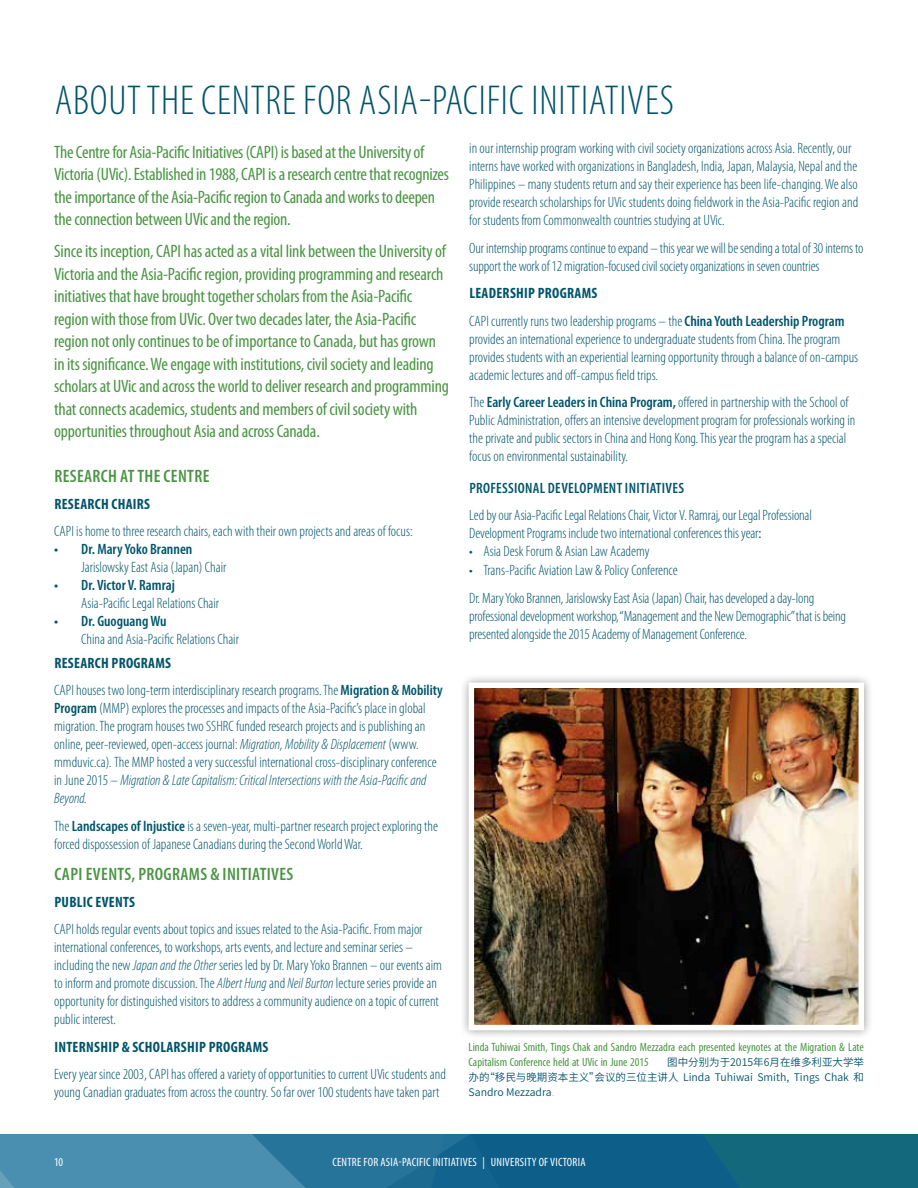
<style>
.page{position:relative;width:918px;height:1188px;background:#fff}
.page>*{position:absolute;margin:0;border:0;box-sizing:border-box;transform-origin:0 0}
.t1{font:300 condensed 42px "Myriad Pro";letter-spacing:.02em;color:#01546b}
.t2{font:condensed 18px/22.5px "Myriad Pro";letter-spacing:-.01em;color:#4a9543}
.t3{font:600 condensed 18px "Myriad Pro";letter-spacing:.02em;color:#4a9543}
.t4{font:300 condensed 15px/18px "Myriad Pro";color:#01546b}
.t5{font:600 condensed 15px "Myriad Pro";letter-spacing:.005em;color:#01546b}
.t6{font:700 condensed 15px "Myriad Pro";letter-spacing:.02em;color:#01546b}
.t7{font:condensed 12px/15px "Myriad Pro";color:#4a9543}
.t8{font:condensed 12px "Myriad Pro";letter-spacing:.02em;color:#fff}
.t9{font:10.5px/15px "Source Han Sans CN";color:#01546b;text-align:justify}
.s1{font-weight:700}
.s2{font-weight:600}
.s3{font-style:italic}
.s4{font-style:inherit}
.s5{font-weight:400}
.s6{font-weight:200;font-size:12px;color:#f287b7}
</style>
<div class="page">
<svg style="left:0;top:1134px;width:918px;height:54px;background:#257395"></svg>
<div style="left:459px;top:673px;width:415px;height:367px;background:#000;opacity:.4"></div>
<img style="left:466px;top:680px;width:401px;height:353px">
<h1 class="t1" style="left:55px;top:75px;width:621px">ABOUT THE CENTRE FOR ASIA-PACIFIC INITIATIVES</h1>
<p class="t2" style="left:54px;top:140px;width:396px">The Centre for Asia-Pacific Initiatives (CAPI) is based at the University of Victoria (UVic). Established in 1988, CAPI is a research centre that recognizes the importance of the Asia‑Pacific region to Canada and works to deepen the connection between UVic and the region.</p>
<p class="t2" style="left:54px;top:240px;width:396px">Since its inception, CAPI has acted as a vital link between the University of Victoria and the Asia‑Pacific region, providing programming and research initiatives that have brought together scholars from the Asia‑Pacific region with those from UVic. Over two decades later, the Asia-Pacific region not only continues to be of importance to Canada, but has grown in its significance. We engage with institutions, civil society and leading scholars at UVic and across the world to deliver research and programming that connects academics, students and members of civil society with opportunities throughout Asia and across Canada.</p>
<p class="t3" style="left:54px;top:465px;width:157px">RESEARCH AT THE CENTRE</p>
<p class="t6" style="left:54px;top:494px;width:97px">RESEARCH CHAIRS</p>
<p class="t4" style="left:54px;top:522px;width:360px">CAPI is home to three research chairs, each with their own projects and areas of focus:</p>
<p class="t5" style="left:54px;top:540px;width:140px">• Dr. Mary Yoko Brannen</p>
<p class="t4" style="left:81px;top:558px;width:147px">Jarislowsky East Asia (Japan) Chair</p>
<p class="t5" style="left:54px;top:576px;width:122px">• Dr. Victor V. Ramraj</p>
<p class="t4" style="left:81px;top:594px;width:140px">Asia-Pacific Legal Relations Chair</p>
<p class="t5" style="left:54px;top:612px;width:114px">• Dr. Guoguang Wu</p>
<p class="t4" style="left:81px;top:630px;width:159px">China and Asia-Pacific Relations Chair</p>
<p class="t4" style="left:54px;top:650px;width:390px;line-height:27px"><span class="s1">RESEARCH PROGRAMS<br></span>CAPI houses two long-term interdisciplinary research programs. The <span class="s2">Migration &amp; Mobility</span></p>
<p class="t4" style="left:54px;top:699px;width:384px"><span class="s2">Program</span> (MMP) explores the processes and impacts of the Asia-Pacific’s place in global migration. The program houses two SSHRC funded research projects and is publishing an online, peer-reviewed, open-access journal: <span class="s3">Migration, Mobility &amp; Displacement</span> <span class="s4">(</span>www. mmduvic.ca<span class="s4">)</span><span class="s3">.</span> The MMP hosted a very successful international cross-disciplinary conference in June 2015 – <span class="s3">Migration &amp; Late Capitalism: Critical Intersections with the Asia-Pacific and Beyond.</span></p>
<p class="t4" style="left:54px;top:817px;width:385px">The <span class="s2">Landscapes of Injustice</span> is a seven-year, multi-partner research project exploring the forced dispossession of Japanese Canadians during the Second World War.</p>
<p class="t3" style="left:54px;top:863px;width:241px">CAPI EVENTS, PROGRAMS &amp; INITIATIVES</p>
<p class="t6" style="left:54px;top:893px;width:82px">PUBLIC EVENTS</p>
<p class="t4" style="left:54px;top:920px;width:389px">CAPI holds regular events about topics and issues related to the Asia-Pacific. From major international conferences, to workshops, arts events, and lecture and seminar series – including the new <span class="s3">Japan and the Other</span> series led by Dr. Mary Yoko Brannen – our events aim to inform and promote discussion. The <span class="s3">Albert Hung</span> and <span class="s3">Neil Burton</span> lecture series provide an opportunity for distinguished visitors to address a community audience on a topic of current public interest.</p>
<p class="t6" style="left:54px;top:1037px;width:216px">INTERNSHIP &amp; SCHOLARSHIP PROGRAMS</p>
<p class="t4" style="left:54px;top:1065px;width:393px">Every year since 2003, CAPI has offered a variety of opportunities to current UVic students and young Canadian graduates from across the country. So far over 100 students have taken part</p>
<p class="t4" style="left:469px;top:139px;width:391px">in our internship program working with civil society organizations across Asia. Recently, our interns have worked with organizations in Bangladesh, India, Japan, Malaysia, Nepal and the Philippines – many students return and say their experience has been life-changing. We also provide research scholarships for UVic students doing fieldwork in the Asia-Pacific region and for students from Commonwealth countries studying at UVic.</p>
<p class="t4" style="left:469px;top:239px;width:396px">Our internship programs continue to expand – this year we will be sending a total of 30 interns to support the work of 12 migration-focused civil society organizations in seven countries</p>
<p class="t4" style="left:469px;top:279px;width:377px;line-height:27.6px"><span class="s1">LEADERSHIP PROGRAMS<br></span>CAPI currently runs two leadership programs – the <span class="s2">China Youth Leadership Program</span></p>
<p class="t4" style="left:469px;top:330px;width:391px">provides an international experience to undergraduate students from China. The program provides students with an experiential learning opportunity through a balance of on-campus academic lectures and off-campus field trips.</p>
<p class="t4" style="left:469px;top:393px;width:388px">The <span class="s2">Early Career Leaders in China Program,</span> offered in partnership with the School of Public Administration, offers an intensive development program for professionals working in the private and public sectors in China and Hong Kong. This year the program has a special focus on environmental sustainability.</p>
<p class="t5" style="left:469px;top:479px;width:216px">PROFESSIONAL DEVELOPMENT INITIATIVES</p>
<p class="t4" style="left:469px;top:506px;width:344px">Led by our Asia-Pacific Legal Relations Chair, Victor V. Ramraj, our Legal Professional<br>Development Programs include two international conferences this year<span class="s5">:</span></p>
<p class="t4" style="left:469px;top:542px;width:182px">• Asia Desk Forum &amp; Asian Law Academy</p>
<p class="t4" style="left:469px;top:556px;width:347px;line-height:27.6px">• Trans-Pacific Aviation Law &amp; Policy Conference<br>Dr. Mary Yoko Brannen, Jarislowsky East Asia (Japan) Chair, has developed a day-long</p>
<p class="t4" style="left:469px;top:607px;width:378px">professional development workshop, “Management and the New Demographic” that is being presented alongside the 2015 Academy of Management Conference.</p>
<p class="t7" style="left:469px;top:1040px;width:397px">Linda Tuhiwai Smith, Tings Chak and Sandro Mezzadra each presented keynotes at the Migration &amp; Late<br>Capitalism Conference held at UVic in June 2015</p>
<p class="t9" style="left:469px;top:1055px;width:397px;text-indent:199px">图中分别为于2015年6月在维多利亚大学举办的“移民与晚期资本主义”会议的三位主讲人 Linda Tuhiwai Smith, Tings Chak 和Sandro Mezzadra<span class="s6">.</span></p>
<p class="t8" style="left:54px;top:1154px;width:11px">10</p>
<p class="t8" style="left:332px;top:1154px;width:255px">CENTRE FOR ASIA-PACIFIC INITIATIVES | UNIVERSITY OF VICTORIA</p>
</div>
